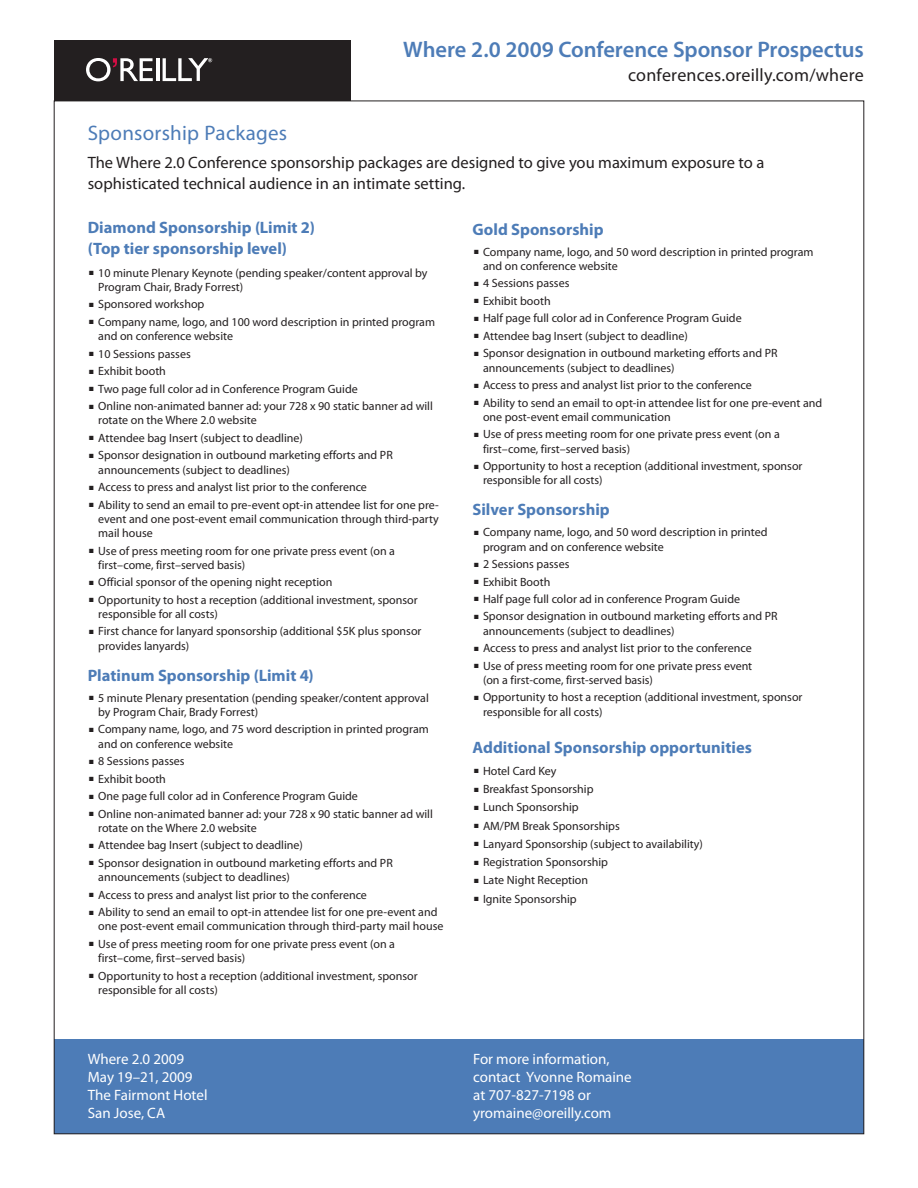
<style>
.page{position:relative;width:918px;height:1188px;background:#fff}
.page>*{position:absolute;margin:0;border:0;box-sizing:border-box;transform-origin:0 0}
.t1{font:600 22.5px "Myriad Pro";letter-spacing:-.005em;color:#4d7cb7}
.theme{font:21px "Myriad Pro";letter-spacing:.01em;color:#4d7cb7}
.t2{font:18px "Myriad Pro";letter-spacing:.015em;color:#231f20}
.text1{font:16.5px/21px "Myriad Pro";color:#231f20}
.subhead_2{font:700 16.5px/21px "Myriad Pro";color:#4d7cb7}
.text1-2{font:700 16.5px "Myriad Pro";color:#4d7cb7}
.t3{font:15px/18px "Myriad Pro";color:#fff}
.text3__sponsor_featu{font:12px/14.2px "Myriad Pro";color:#231f20}
</style>
<div class="page">
<div style="left:54px;top:1039px;width:810px;height:95px;background:#4d7cb7"></div>
<div style="left:54px;top:40px;width:297px;height:61px;background:#231f20"></div>
<svg style="left:86px;top:58px;width:67px;height:23px"></svg>
<hr style="left:156px;top:58px;width:3px;height:23px;background:#fff">
<svg style="left:163px;top:58px;width:49px;height:23px"></svg>
<p class="t1" style="left:403px;top:36px;width:462px">Where 2.0 2009 Conference Sponsor Prospectus</p>
<p class="t2" style="left:628px;top:64px;width:237px">conferences.oreilly.com/where</p>
<p class="theme" style="left:88px;top:120px;width:201px">Sponsorship Packages</p>
<p class="text1" style="left:88px;top:152px;width:678px">The Where 2.0 Conference sponsorship packages are designed to give you maximum exposure to a sophisticated technical audience in an intimate setting.</p>
<p class="subhead_2" style="left:472px;top:218px;width:133px">Gold Sponsorship</p>
<p class="text3__sponsor_featu" style="left:483px;top:244px;width:332px;text-indent:-9px">■ Company name, logo, and 50 word description in printed program and on conference website</p>
<p class="text3__sponsor_featu" style="left:474px;top:276px;width:97px">■ 4 Sessions passes</p>
<p class="text3__sponsor_featu" style="left:474px;top:294px;width:78px">■ Exhibit booth</p>
<p class="text3__sponsor_featu" style="left:474px;top:311px;width:269px">■ Half page full color ad in Conference Program Guide</p>
<p class="text3__sponsor_featu" style="left:474px;top:328px;width:215px">■ Attendee bag Insert (subject to deadline)</p>
<p class="text3__sponsor_featu" style="left:483px;top:346px;width:296px;text-indent:-9px">■ Sponsor designation in outbound marketing efforts and PR announcements (subject to deadlines)</p>
<p class="text3__sponsor_featu" style="left:474px;top:378px;width:279px">■ Access to press and analyst list prior to the conference</p>
<p class="text3__sponsor_featu" style="left:483px;top:395px;width:341px;text-indent:-9px">■ Ability to send an email to opt-in attendee list for one pre-event and one post-event email communication</p>
<p class="text3__sponsor_featu" style="left:483px;top:427px;width:298px;text-indent:-9px">■ Use of press meeting room for one private press event (on a first–come, first–served basis)</p>
<p class="text3__sponsor_featu" style="left:483px;top:459px;width:321px;text-indent:-9px">■ Opportunity to host a reception (additional investment, sponsor responsible for all costs)</p>
<p class="subhead_2" style="left:472px;top:499px;width:139px">Silver Sponsorship</p>
<p class="text3__sponsor_featu" style="left:483px;top:525px;width:286px;text-indent:-9px">■ Company name, logo, and 50 word description in printed program and on conference website</p>
<p class="text3__sponsor_featu" style="left:474px;top:557px;width:97px">■ 2 Sessions passes</p>
<p class="text3__sponsor_featu" style="left:474px;top:574px;width:78px">■ Exhibit Booth</p>
<p class="text3__sponsor_featu" style="left:474px;top:592px;width:268px">■ Half page full color ad in conference Program Guide</p>
<p class="text3__sponsor_featu" style="left:483px;top:609px;width:296px;text-indent:-9px">■ Sponsor designation in outbound marketing efforts and PR announcements (subject to deadlines)</p>
<p class="text3__sponsor_featu" style="left:474px;top:641px;width:279px">■ Access to press and analyst list prior to the conference</p>
<p class="text3__sponsor_featu" style="left:483px;top:658px;width:271px;text-indent:-9px">■ Use of press meeting room for one private press event (on a first-come, first-served basis)</p>
<p class="text3__sponsor_featu" style="left:483px;top:690px;width:321px;text-indent:-9px">■ Opportunity to host a reception (additional investment, sponsor responsible for all costs)</p>
<p class="text1-2" style="left:472px;top:737px;width:281px">Additional Sponsorship opportunities</p>
<p class="text3__sponsor_featu" style="left:474px;top:764px;width:84px">■ Hotel Card Key</p>
<p class="text3__sponsor_featu" style="left:474px;top:782px;width:121px">■ Breakfast Sponsorship</p>
<p class="text3__sponsor_featu" style="left:474px;top:800px;width:106px">■ Lunch Sponsorship</p>
<p class="text3__sponsor_featu" style="left:474px;top:818px;width:147px">■ AM/PM Break Sponsorships</p>
<p class="text3__sponsor_featu" style="left:474px;top:837px;width:230px">■ Lanyard Sponsorship (subject to availability)</p>
<p class="text3__sponsor_featu" style="left:474px;top:855px;width:136px">■ Registration Sponsorship</p>
<p class="text3__sponsor_featu" style="left:474px;top:873px;width:116px">■ Late Night Reception</p>
<p class="text3__sponsor_featu" style="left:474px;top:891px;width:104px">■ Ignite Sponsorship</p>
<p class="subhead_2" style="left:88px;top:217px;width:229px">Diamond Sponsorship (Limit 2) (Top tier sponsorship level)</p>
<p class="text3__sponsor_featu" style="left:98px;top:265px;width:331px;text-indent:-9px">■ 10 minute Plenary Keynote (pending speaker/content approval by<br>Program Chair, Brady Forrest)</p>
<p class="text3__sponsor_featu" style="left:89px;top:297px;width:117px">■ Sponsored workshop</p>
<p class="text3__sponsor_featu" style="left:98px;top:315px;width:338px;text-indent:-9px">■ Company name, logo, and 100 word description in printed program and on conference website</p>
<p class="text3__sponsor_featu" style="left:89px;top:346px;width:103px">■ 10 Sessions passes</p>
<p class="text3__sponsor_featu" style="left:89px;top:364px;width:78px">■ Exhibit booth</p>
<p class="text3__sponsor_featu" style="left:89px;top:381px;width:270px">■ Two page full color ad in Conference Program Guide</p>
<p class="text3__sponsor_featu" style="left:98px;top:399px;width:336px;text-indent:-9px">■ Online non-animated banner ad: your 728 x 90 static banner ad will rotate on the Where 2.0 website</p>
<p class="text3__sponsor_featu" style="left:89px;top:430px;width:215px">■ Attendee bag Insert (subject to deadline)</p>
<p class="text3__sponsor_featu" style="left:98px;top:448px;width:296px;text-indent:-9px">■ Sponsor designation in outbound marketing efforts and PR announcements (subject to deadlines)</p>
<p class="text3__sponsor_featu" style="left:89px;top:480px;width:279px">■ Access to press and analyst list prior to the conference</p>
<p class="text3__sponsor_featu" style="left:98px;top:497px;width:342px;text-align:justify;text-indent:-9px">■ Ability to send an email to pre-event opt-in attendee list for one pre&shy;event and one post-event email communication through third-party mail house</p>
<p class="text3__sponsor_featu" style="left:98px;top:543px;width:298px;text-indent:-9px">■ Use of press meeting room for one private press event (on a first–come, first–served basis)</p>
<p class="text3__sponsor_featu" style="left:89px;top:575px;width:245px">■ Official sponsor of the opening night reception</p>
<p class="text3__sponsor_featu" style="left:98px;top:592px;width:321px;text-indent:-9px">■ Opportunity to host a reception (additional investment, sponsor responsible for all costs)</p>
<p class="text3__sponsor_featu" style="left:98px;top:624px;width:325px;text-indent:-9px">■ First chance for lanyard sponsorship (additional $5K plus sponsor provides lanyards)</p>
<p class="subhead_2" style="left:88px;top:664px;width:227px">Platinum Sponsorship (Limit 4)</p>
<p class="text3__sponsor_featu" style="left:98px;top:690px;width:332px;text-indent:-9px">■ 5 minute Plenary presentation (pending speaker/content approval by Program Chair, Brady Forrest)</p>
<p class="text3__sponsor_featu" style="left:98px;top:722px;width:332px;text-indent:-9px">■ Company name, logo, and 75 word description in printed program and on conference website</p>
<p class="text3__sponsor_featu" style="left:89px;top:754px;width:97px">■ 8 Sessions passes</p>
<p class="text3__sponsor_featu" style="left:89px;top:771px;width:78px">■ Exhibit booth</p>
<p class="text3__sponsor_featu" style="left:89px;top:789px;width:270px">■ One page full color ad in Conference Program Guide</p>
<p class="text3__sponsor_featu" style="left:98px;top:806px;width:336px;text-indent:-9px">■ Online non-animated banner ad: your 728 x 90 static banner ad will rotate on the Where 2.0 website</p>
<p class="text3__sponsor_featu" style="left:89px;top:838px;width:215px">■ Attendee bag Insert (subject to deadline)</p>
<p class="text3__sponsor_featu" style="left:98px;top:856px;width:296px;text-indent:-9px">■ Sponsor designation in outbound marketing efforts and PR announcements (subject to deadlines)</p>
<p class="text3__sponsor_featu" style="left:89px;top:887px;width:279px">■ Access to press and analyst list prior to the conference</p>
<p class="text3__sponsor_featu" style="left:98px;top:905px;width:347px;text-indent:-9px">■ Ability to send an email to opt-in attendee list for one pre-event and one post-event email communication through third-party mail house</p>
<p class="text3__sponsor_featu" style="left:98px;top:937px;width:298px;text-indent:-9px">■ Use of press meeting room for one private press event (on a first–come, first–served basis)</p>
<p class="text3__sponsor_featu" style="left:98px;top:968px;width:321px;text-indent:-9px">■ Opportunity to host a reception (additional investment, sponsor responsible for all costs)</p>
<p class="t3" style="left:88px;top:1049px;width:98px">Where 2.0 2009</p>
<p class="t3" style="left:88px;top:1067px;width:106px">May 19–21, 2009</p>
<p class="t3" style="left:88px;top:1085px;width:121px">The Fairmont Hotel</p>
<p class="t3" style="left:88px;top:1103px;width:79px">San Jose, CA</p>
<p class="t3" style="left:473px;top:1049px;width:160px">For more information, contact Yvonne Romaine at 707-827-7198 or yromaine@oreilly.com</p>
</div>
